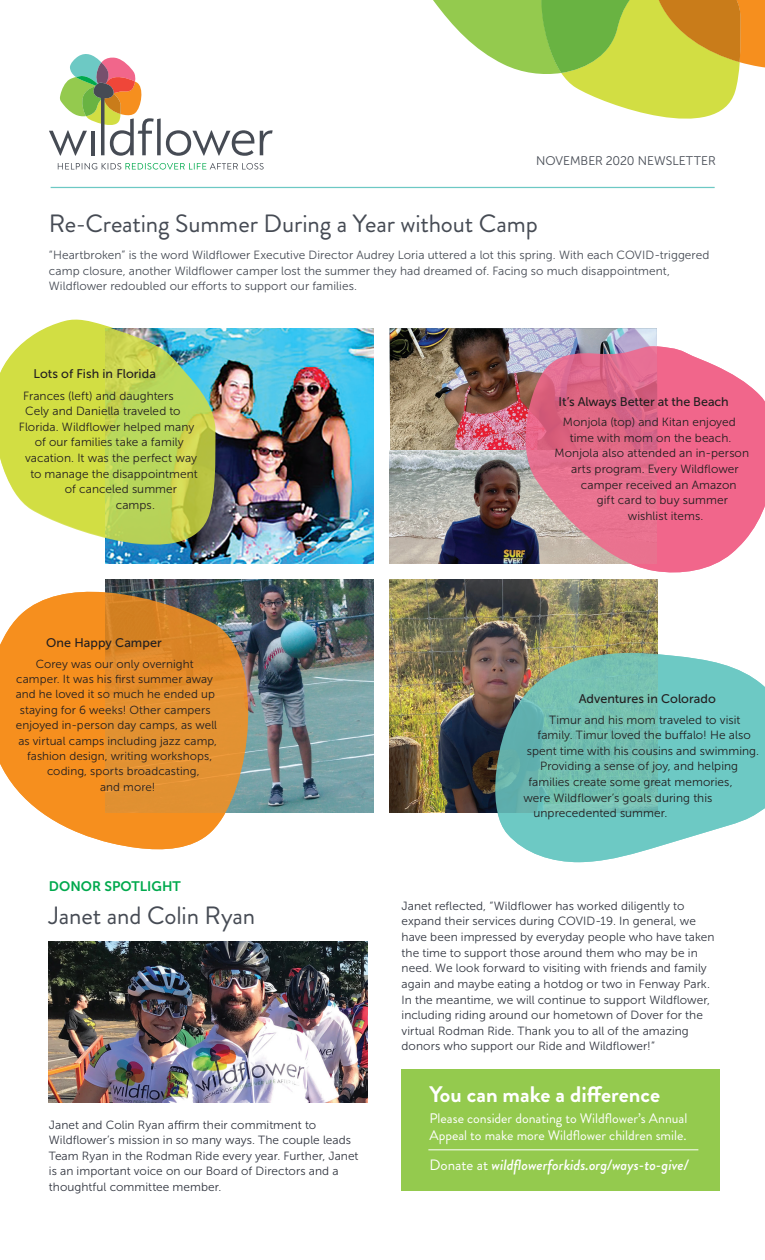
<style>
.page{position:relative;width:765px;height:1260px;background:#fff}
.page>*{position:absolute;margin:0;border:0;box-sizing:border-box;transform-origin:0 0}
.t1{font:25px "Brandon Grotesque";letter-spacing:-.005em;color:#464b54}
.t2{font:700 22.5px "Brandon Grotesque";color:#fff}
.t3{font:italic 500 15px "Brandon Grotesque";color:#fff}
.t4{font:13.88px/16.9px "Brandon Grotesque";color:#fff}
.t5{font:13.75px "Museo Sans 700";color:#00a94d}
.t6{font:12.5px "Museo Sans 500";color:#231f20}
.t7{font:12.5px "Museo Sans Rounded 300";color:#464b54}
.t8{font:11.88px/15.6px "Museo Sans 300";letter-spacing:.005em;color:#323640}
.t9{font:11.88px "Museo Sans 300";letter-spacing:.005em;color:#231f20}
.t10{font:11.88px/15.6px "Museo Sans 300";letter-spacing:.005em;color:#464b54}
.t11{font:11.62px "Museo Sans 300";letter-spacing:.005em;color:#231f20}
.s1{font-weight:400;font-style:normal}
</style>
<div class="page">
<img style="left:105px;top:580px;width:268px;height:233px">
<img style="left:390px;top:580px;width:267px;height:232px">
<img style="left:49px;top:941px;width:318px;height:161px">
<svg style="left:58px;top:163px;width:206px;height:7px"></svg>
<svg style="left:49px;top:54px;width:205px;height:102px"></svg>
<svg style="left:260px;top:130px;width:13px;height:25px"></svg>
<hr style="left:51px;top:187px;width:664px;height:1px;background:#6dc9c4">
<svg style="left:433px;top:0;width:332px;height:119px"></svg>
<img style="left:105px;top:328px;width:268px;height:236px">
<img style="left:390px;top:328px;width:267px;height:122px">
<img style="left:390px;top:450px;width:134px;height:114px">
<div style="left:402px;top:1070px;width:318px;height:121px;background:#94ca4e"></div>
<hr style="left:428px;top:1150px;width:270px;height:1px;background:#fff">
<svg style="left:0;top:583px;width:256px;height:267px;background:#dd9746"></svg>
<svg style="left:488px;top:648px;width:277px;height:214px;background:#81c1b8"></svg>
<svg style="left:524px;top:345px;width:241px;height:228px;background:#e37d98"></svg>
<svg style="left:0;top:319px;width:216px;height:227px;background:#c6d96b"></svg>
<p class="t7" style="left:536px;top:154px;width:181px">NOVEMBER 2020 NEWSLETTER</p>
<h1 class="t1" style="left:49px;top:207px;width:490px">Re-Creating Summer During a Year without Camp</h1>
<p class="t10" style="left:49px;top:247px;width:662px">“Heartbroken” is the word Wildflower Executive Director Audrey Loria uttered a lot this spring. With each COVID-triggered camp closure, another Wildflower camper lost the summer they had dreamed of. Facing so much disappointment,<br>Wildflower redoubled our efforts to support our families.</p>
<p class="t6" style="left:34px;top:367px;width:124px">Lots of Fish in Florida</p>
<p class="t9" style="left:23px;top:389px;width:152px">Frances (left) and daughters</p>
<p class="t9" style="left:25px;top:405px;width:157px">Cely and Daniella traveled to</p>
<p class="t9" style="left:19px;top:420px;width:177px">Florida. Wildflower helped many</p>
<p class="t9" style="left:35px;top:436px;width:150px">of our families take a family</p>
<p class="t9" style="left:25px;top:452px;width:173px">vacation. It was the perfect way</p>
<p class="t9" style="left:30px;top:467px;width:169px">to manage the disappointment</p>
<p class="t9" style="left:65px;top:483px;width:114px">of canceled summer</p>
<p class="t9" style="left:116px;top:498px;width:41px">camps.</p>
<p class="t6" style="left:559px;top:395px;width:172px">It’s Always Better at the Beach</p>
<p class="t9" style="left:563px;top:416px;width:174px">Monjola (top) and Kitan enjoyed</p>
<p class="t9" style="left:570px;top:431px;width:163px">time with mom on the beach.</p>
<p class="t9" style="left:555px;top:447px;width:196px">Monjola also attended an in-person</p>
<p class="t9" style="left:571px;top:463px;width:169px">arts program. Every Wildflower</p>
<p class="t9" style="left:581px;top:478px;width:157px">camper received an Amazon</p>
<p class="t9" style="left:597px;top:494px;width:132px">gift card to buy summer</p>
<p class="t9" style="left:628px;top:509px;width:77px">wishlist items.</p>
<p class="t6" style="left:46px;top:636px;width:117px">One Happy Camper</p>
<p class="t11" style="left:36px;top:657px;width:159px">Corey was our only overnight</p>
<p class="t11" style="left:16px;top:673px;width:198px">camper. It was his first summer away</p>
<p class="t11" style="left:16px;top:688px;width:201px">and he loved it so much he ended up</p>
<p class="t11" style="left:20px;top:704px;width:192px">staying for 6 weeks! Other campers</p>
<p class="t11" style="left:16px;top:719px;width:203px">enjoyed in-person day camps, as well</p>
<p class="t11" style="left:18px;top:734px;width:200px">as virtual camps including jazz camp,</p>
<p class="t11" style="left:27px;top:750px;width:187px">fashion design, writing workshops,</p>
<p class="t11" style="left:47px;top:765px;width:154px">coding, sports broadcasting,</p>
<p class="t11" style="left:100px;top:780px;width:57px">and more!</p>
<p class="t5" style="left:49px;top:879px;width:133px">DONOR SPOTLIGHT</p>
<h1 class="t1" style="left:49px;top:898px;width:208px">Janet and Colin Ryan</h1>
<p class="t8" style="left:49px;top:1117px;width:311px">Janet and Colin Ryan affirm their commitment to Wildflower’s mission in so many ways. The couple leads Team Ryan in the Rodman Ride every year. Further, Janet is an important voice on our Board of Directors and a thoughtful committee member.</p>
<p class="t6" style="left:579px;top:692px;width:139px">Adventures in Colorado</p>
<p class="t9" style="left:549px;top:713px;width:193px">Timur and his mom traveled to visit</p>
<p class="t9" style="left:537px;top:729px;width:215px">family. Timur loved the buffalo! He also</p>
<p class="t9" style="left:527px;top:744px;width:234px">spent time with his cousins and swimming.</p>
<p class="t9" style="left:540px;top:760px;width:200px">Providing a sense of joy, and helping</p>
<p class="t9" style="left:528px;top:776px;width:206px">families create some great memories,</p>
<p class="t9" style="left:524px;top:791px;width:190px">were Wildflower’s goals during this</p>
<p class="t9" style="left:534px;top:807px;width:135px">unprecedented summer.</p>
<p class="t8" style="left:402px;top:898px;width:315px">Janet reflected, “Wildflower has worked diligently to expand their services during COVID-19. In general, we have been impressed by everyday people who have taken the time to support those around them who may be in need. We look forward to visiting with friends and family again and maybe eating a hotdog or two in Fenway Park.<br>In the meantime, we will continue to support Wildflower, including riding around our hometown of Dover for the virtual Rodman Ride. Thank you to all of the amazing donors who support our Ride and Wildflower!”</p>
<h2 class="t2" style="left:429px;top:1078px;width:232px">You can make a difference</h2>
<p class="t4" style="left:429px;top:1110px;width:259px">Please consider donating to Wildflower’s Annual<br>Appeal to make more Wildflower children smile.</p>
<p class="t3" style="left:429px;top:1154px;width:261px"><span class="s1">Donate at</span> wildflowerforkids.org/ways-to-give/</p>
</div>
